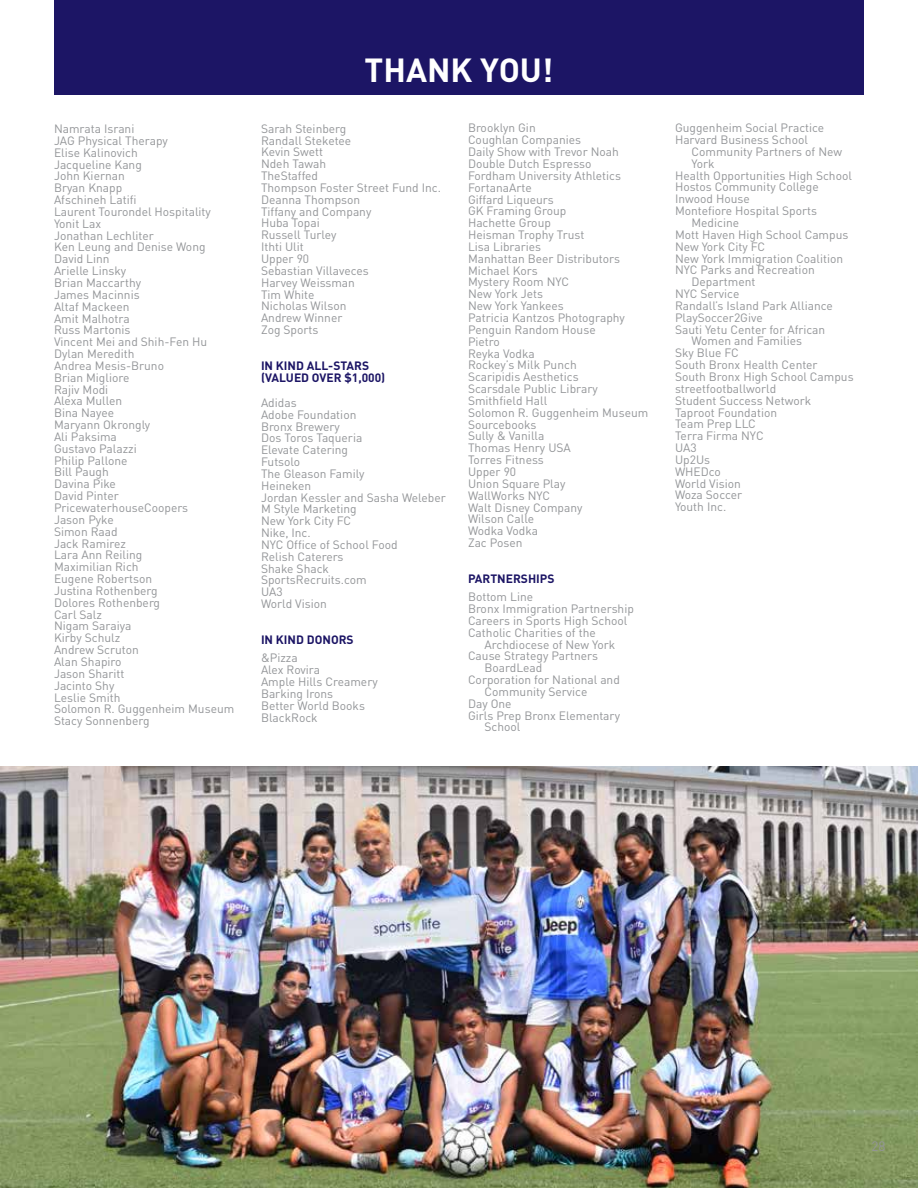
<style>
.page{position:relative;width:918px;height:1188px;background:#fff}
.page>*{position:absolute;margin:0;border:0;box-sizing:border-box;transform-origin:0 0}
.t1{font:700 33px "DIN";color:#fff}
.t2{font:13.5px "DIN";color:#939598}
.t3{font:12px/11.9px "DIN";color:#939598}
.t4{font:700 12px/12.6px "DIN";color:#1c1565}
</style>
<div class="page">
<div style="left:54px;top:0;width:810px;height:94px;background:#1c1565"></div>
<img style="left:0;top:766px;width:918px;height:422px">
<h1 class="t1" style="left:365px;top:48px;width:190px">THANK YOU!</h1>
<p class="t3" style="left:54px;top:123px;width:182px">Namrata Israni<br>JAG Physical Therapy<br>Elise Kalinovich<br>Jacqueline Kang<br>John Kiernan<br>Bryan Knapp<br>Afschineh Latifi<br>Laurent Tourondel Hospitality<br>Yonit Lax<br>Jonathan Lechliter<br>Ken Leung and Denise Wong<br>David Linn<br>Arielle Linsky<br>Brian Maccarthy<br>James Macinnis<br>Altaf Mackeen<br>Amit Malhotra<br>Russ Martonis<br>Vincent Mei and Shih-Fen Hu<br>Dylan Meredith<br>Andrea Mesis-Bruno<br>Brian Migliore<br>Rajiv Modi<br>Alexa Mullen<br>Bina Nayee<br>Maryann Okrongly<br>Ali Paksima<br>Gustavo Palazzi<br>Philip Pallone<br>Bill Paugh<br>Davina Pike<br>David Pinter<br>PricewaterhouseCoopers<br>Jason Pyke<br>Simon Raad<br>Jack Ramirez<br>Lara Ann Reiling<br>Maximilian Rich<br>Eugene Robertson<br>Justina Rothenberg<br>Dolores Rothenberg<br>Carl Salz<br>Nigam Saraiya<br>Kirby Schulz<br>Andrew Scruton<br>Alan Shapiro<br>Jason Sharitt<br>Jacinto Shy<br>Leslie Smith<br>Solomon R. Guggenheim Museum<br>Stacy Sonnenberg</p>
<p class="t3" style="left:261px;top:123px;width:182px">Sarah Steinberg<br>Randall Steketee<br>Kevin Swett<br>Ndeh Tawah<br>TheStaffed<br>Thompson Foster Street Fund Inc.<br>Deanna Thompson<br>Tiffany and Company<br>Huba Topai<br>Russell Turley<br>Ithti Ulit<br>Upper 90<br>Sebastian Villaveces<br>Harvey Weissman<br>Tim White<br>Nicholas Wilson<br>Andrew Winner<br>Zog Sports</p>
<p class="t4" style="left:261px;top:359px;width:126px">IN KIND ALL-STARS (VALUED OVER $1,000)</p>
<p class="t3" style="left:261px;top:397px;width:186px">Adidas<br>Adobe Foundation<br>Bronx Brewery<br>Dos Toros Taqueria<br>Elevate Catering<br>Futsolo<br>The Gleason Family<br>Heineken<br>Jordan Kessler and Sasha Weleber<br>M Style Marketing<br>New York City FC<br>Nike, Inc.<br>NYC Office of School Food<br>Relish Caterers<br>Shake Shack<br>SportsRecruits.com<br>UA3<br>World Vision</p>
<p class="t4" style="left:261px;top:633px;width:94px">IN KIND DONORS</p>
<p class="t3" style="left:261px;top:652px;width:118px">&amp;Pizza<br>Alex Rovira<br>Ample Hills Creamery<br>Barking Irons<br>Better World Books<br>BlackRock</p>
<p class="t3" style="left:468px;top:122px;width:182px">Brooklyn Gin<br>Coughlan Companies<br>Daily Show with Trevor Noah<br>Double Dutch Espresso<br>Fordham University Athletics<br>FortanaArte<br>Giffard Liqueurs<br>GK Framing Group<br>Hachette Group<br>Heisman Trophy Trust<br>Lisa Libraries<br>Manhattan Beer Distributors<br>Michael Kors<br>Mystery Room NYC<br>New York Jets<br>New York Yankees<br>Patricia Kantzos Photography<br>Penguin Random House<br>Pietro<br>Reyka Vodka<br>Rockey’s Milk Punch<br>Scaripidis Aesthetics<br>Scarsdale Public Library<br>Smithfield Hall<br>Solomon R. Guggenheim Museum<br>Sourcebooks<br>Sully &amp; Vanilla<br>Thomas Henry USA<br>Torres Fitness<br>Upper 90<br>Union Square Play<br>WallWorks NYC<br>Walt Disney Company<br>Wilson Calle<br>Wodka Vodka<br>Zac Posen</p>
<p class="t4" style="left:468px;top:572px;width:88px">PARTNERSHIPS</p>
<p class="t3" style="left:468px;top:591px;width:67px">Bottom Line</p>
<p class="t3" style="left:468px;top:603px;width:167px">Bronx Immigration Partnership</p>
<p class="t3" style="left:468px;top:615px;width:161px">Careers in Sports High School</p>
<p class="t3" style="left:468px;top:627px;width:129px">Catholic Charities of the</p>
<p class="t3" style="left:484px;top:639px;width:132px">Archdiocese of New York</p>
<p class="t3" style="left:468px;top:650px;width:132px">Cause Strategy Partners</p>
<p class="t3" style="left:484px;top:662px;width:59px">BoardLead</p>
<p class="t3" style="left:468px;top:674px;width:153px">Corporation for National and</p>
<p class="t3" style="left:484px;top:686px;width:104px">Community Service</p>
<p class="t3" style="left:468px;top:698px;width:45px">Day One</p>
<p class="t3" style="left:468px;top:710px;width:154px">Girls Prep Bronx Elementary</p>
<p class="t3" style="left:484px;top:721px;width:37px">School</p>
<p class="t3" style="left:675px;top:122px;width:151px">Guggenheim Social Practice<br>Harvard Business School</p>
<p class="t3" style="left:692px;top:146px;width:152px">Community Partners of New</p>
<p class="t3" style="left:692px;top:158px;width:25px">York</p>
<p class="t3" style="left:675px;top:170px;width:179px">Health Opportunities High School</p>
<p class="t3" style="left:675px;top:181px;width:145px">Hostos Community College</p>
<p class="t3" style="left:675px;top:193px;width:76px">Inwood House</p>
<p class="t3" style="left:675px;top:205px;width:144px">Montefiore Hospital Sports</p>
<p class="t3" style="left:692px;top:217px;width:49px">Medicine</p>
<p class="t3" style="left:675px;top:229px;width:175px">Mott Haven High School Campus</p>
<p class="t3" style="left:675px;top:241px;width:92px">New York City FC</p>
<p class="t3" style="left:675px;top:252px;width:170px">New York Immigration Coalition</p>
<p class="t3" style="left:675px;top:264px;width:141px">NYC Parks and Recreation</p>
<p class="t3" style="left:692px;top:276px;width:65px">Department</p>
<p class="t3" style="left:675px;top:288px;width:66px">NYC Service</p>
<p class="t3" style="left:675px;top:300px;width:159px">Randall’s Island Park Alliance</p>
<p class="t3" style="left:675px;top:312px;width:89px">PlaySoccer2Give</p>
<p class="t3" style="left:675px;top:324px;width:152px">Sauti Yetu Center for African</p>
<p class="t3" style="left:692px;top:335px;width:112px">Women and Families</p>
<p class="t3" style="left:675px;top:347px;width:65px">Sky Blue FC</p>
<p class="t3" style="left:675px;top:359px;width:144px">South Bronx Health Center</p>
<p class="t3" style="left:675px;top:371px;width:180px">South Bronx High School Campus</p>
<p class="t3" style="left:675px;top:383px;width:103px">streetfootballworld</p>
<p class="t3" style="left:675px;top:395px;width:138px">Student Success Network</p>
<p class="t3" style="left:675px;top:406px;width:104px">Taproot Foundation</p>
<p class="t3" style="left:675px;top:418px;width:82px">Team Prep LLC</p>
<p class="t3" style="left:675px;top:430px;width:90px">Terra Firma NYC</p>
<p class="t3" style="left:675px;top:442px;width:23px">UA3</p>
<p class="t3" style="left:675px;top:454px;width:37px">Up2Us</p>
<p class="t3" style="left:675px;top:466px;width:47px">WHEDco</p>
<p class="t3" style="left:675px;top:478px;width:67px">World Vision</p>
<p class="t3" style="left:675px;top:489px;width:69px">Woza Soccer</p>
<p class="t3" style="left:675px;top:501px;width:53px">Youth Inc.</p>
<p class="t2" style="left:872px;top:1139px;width:16px">28</p>
</div>
